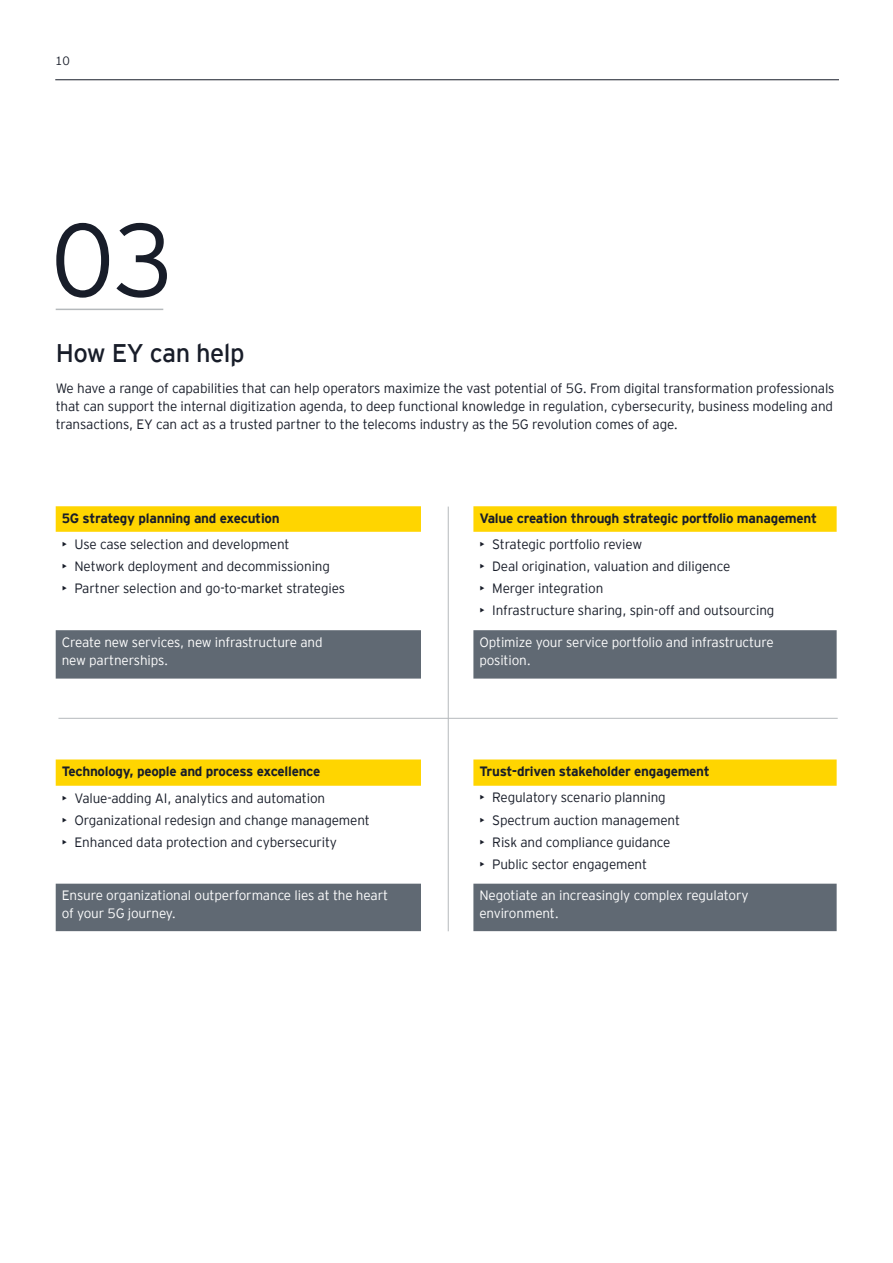
<style>
.page{position:relative;width:893px;height:1263px;background:#fff}
.page>*{position:absolute;margin:0;border:0;box-sizing:border-box;transform-origin:0 0}
.t1{font:300 103.5px "EY Interstate";color:#181d29}
.t2{font:25.5px "EY Interstate";letter-spacing:-.02em;color:#181d29}
.t3{font:300 13.5px/18px "EY Interstate";letter-spacing:-.01em;color:#181d29;text-align:justify}
.t4{font:300 13.5px/18px "EY Interstate";letter-spacing:-.01em;color:#fff}
.t5{font:700 13.5px "EY Interstate";letter-spacing:-.02em;color:#181d29}
.t6{font:300 12px "EY Interstate";color:#181d29}
</style>
<div class="page">
<hr style="left:892px;top:0;width:1px;height:1263px;background:#181d29">
<hr style="left:56px;top:309px;width:107px;height:1px;background:#b5b9bc">
<hr style="left:55px;top:79px;width:784px;height:1px;background:#181d29">
<svg style="left:56px;top:506px;width:781px;height:26px;background:#ffd815"></svg>
<svg style="left:56px;top:630px;width:781px;height:49px;background:#6c747d"></svg>
<svg style="left:56px;top:759px;width:781px;height:27px;background:#ffd818"></svg>
<div style="left:56px;top:884px;width:781px;height:47px;background:#606973"></div>
<hr style="left:58px;top:718px;width:780px;height:1px;background:#b5b9bc">
<hr style="left:448px;top:507px;width:1px;height:424px;background:#b5b9bc">
<p class="t6" style="left:55px;top:52px;width:16px">10</p>
<h1 class="t1" style="left:51px;top:186px;width:127px">03</h1>
<h2 class="t2" style="left:56px;top:335px;width:190px">How EY can help</h2>
<p class="t3" style="left:56px;top:379px;width:780px">We have a range of capabilities that can help operators maximize the vast potential of 5G. From digital transformation professionals that can support the internal digitization agenda, to deep functional knowledge in regulation, cybersecurity, business modeling and transactions, EY can act as a trusted partner to the telecoms industry as the 5G revolution comes of age.</p>
<p class="t5" style="left:62px;top:508px;width:219px">5G strategy planning and execution</p>
<p class="t5" style="left:479px;top:508px;width:339px">Value creation through strategic portfolio management</p>
<p class="t3" style="left:62px;top:534px;width:229px">• Use case selection and development</p>
<p class="t3" style="left:62px;top:556px;width:270px">• Network deployment and decommissioning</p>
<p class="t3" style="left:62px;top:578px;width:285px">• Partner selection and go-to-market strategies</p>
<p class="t3" style="left:479px;top:534px;width:164px">• Strategic portfolio review</p>
<p class="t3" style="left:479px;top:556px;width:252px">• Deal origination, valuation and diligence</p>
<p class="t3" style="left:479px;top:578px;width:125px">• Merger integration</p>
<p class="t3" style="left:479px;top:601px;width:297px">• Infrastructure sharing, spin-off and outsourcing</p>
<p class="t4" style="left:62px;top:632px;width:262px">Create new services, new infrastructure and new partnerships.</p>
<p class="t4" style="left:479px;top:632px;width:296px">Optimize your service portfolio and infrastructure position.</p>
<p class="t5" style="left:62px;top:762px;width:260px">Technology, people and process excellence</p>
<p class="t5" style="left:479px;top:762px;width:232px">Trust-driven stakeholder engagement</p>
<p class="t3" style="left:62px;top:788px;width:265px">• Value-adding AI, analytics and automation</p>
<p class="t3" style="left:62px;top:810px;width:310px">• Organizational redesign and change management</p>
<p class="t3" style="left:62px;top:832px;width:277px">• Enhanced data protection and cybersecurity</p>
<p class="t3" style="left:479px;top:788px;width:188px">• Regulatory scenario planning</p>
<p class="t3" style="left:479px;top:810px;width:202px">• Spectrum auction management</p>
<p class="t3" style="left:479px;top:832px;width:193px">• Risk and compliance guidance</p>
<p class="t3" style="left:479px;top:855px;width:169px">• Public sector engagement</p>
<p class="t4" style="left:62px;top:886px;width:328px">Ensure organizational outperformance lies at the heart of your 5G journey.</p>
<p class="t4" style="left:479px;top:886px;width:271px">Negotiate an increasingly complex regulatory environment.</p>
</div>
